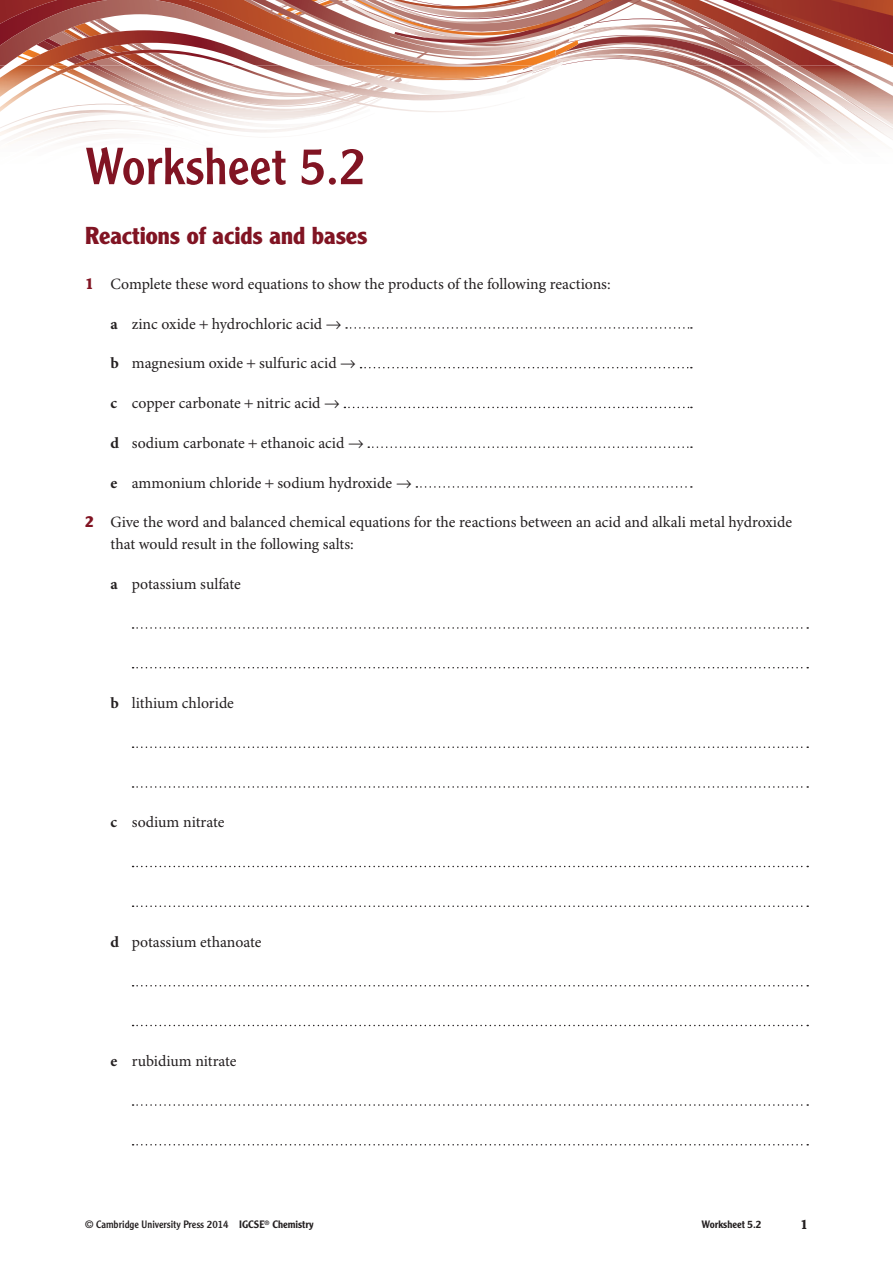
<style>
.page{position:relative;width:893px;height:1263px;background:#fff}
.page>*{position:absolute;margin:0;border:0;box-sizing:border-box;transform-origin:0 0}
.t1{font:51px "Clearface Gothic LT Std";color:#811423}
.t2{font:700 24px "Clearface Gothic LT Std";color:#811423}
.t3{font:15.75px/21.8px "Minion Pro";color:#231f20}
.t4{font:700 13.5px "Clearface Gothic LT Std";color:#231f20}
.t5{font:10.5px "Clearface Gothic LT Std";color:#231f20}
.t6{font:500 10.5px "Clearface Gothic LT Std";color:#231f20}
.s1{font-family:"Clearface Gothic LT Std";font-weight:700;color:#811423}
.s2{font-weight:700}
.s3{font-weight:500}
</style>
<div class="page">
<img style="left:700px;top:78px;width:10px;height:5px">
<img style="left:710px;top:78px;width:19px;height:15px">
<img style="left:729px;top:78px;width:25px;height:30px">
<img style="left:754px;top:78px;width:139px;height:64px">
<img style="left:850px;top:78px;width:43px;height:9px">
<svg style="left:0;top:0;width:893px;height:78px"></svg>
<img style="left:527px;top:66px;width:33px;height:15px">
<img style="left:0;top:66px;width:527px;height:56px">
<img style="left:211px;top:120px;width:17px;height:15px">
<img style="left:0;top:110px;width:211px;height:31px">
<img style="left:0;top:104px;width:171px;height:25px">
<svg style="left:346px;top:327px;width:346px;height:2px"></svg>
<svg style="left:360px;top:367px;width:332px;height:1px"></svg>
<svg style="left:344px;top:407px;width:348px;height:1px"></svg>
<svg style="left:368px;top:446px;width:324px;height:2px"></svg>
<svg style="left:416px;top:486px;width:276px;height:2px"></svg>
<svg style="left:133px;top:627px;width:675px;height:2px"></svg>
<svg style="left:133px;top:667px;width:675px;height:1px"></svg>
<svg style="left:133px;top:746px;width:675px;height:2px"></svg>
<svg style="left:133px;top:786px;width:675px;height:2px"></svg>
<svg style="left:133px;top:866px;width:675px;height:1px"></svg>
<svg style="left:133px;top:905px;width:675px;height:2px"></svg>
<svg style="left:133px;top:985px;width:675px;height:1px"></svg>
<svg style="left:133px;top:1025px;width:675px;height:1px"></svg>
<svg style="left:133px;top:1104px;width:675px;height:2px"></svg>
<svg style="left:133px;top:1144px;width:675px;height:1px"></svg>
<p class="t1" style="left:85px;top:148px;width:282px">Worksheet 5.2</p>
<p class="t2" style="left:85px;top:227px;width:284px">Reactions of acids and bases</p>
<p class="t3" style="left:85px;top:274px;width:527px"><span class="s1">1</span> Complete these word equations to show the products of the following reactions:</p>
<p class="t3" style="left:111px;top:314px;width:232px"><span class="s2">a</span> zinc oxide hydrochloric acid →</p>
<p class="t3" style="left:111px;top:354px;width:247px"><span class="s2">b</span> magnesium oxide sulfuric acid →</p>
<p class="t3" style="left:111px;top:393px;width:231px"><span class="s2">c</span> copper carbonate nitric acid →</p>
<p class="t3" style="left:111px;top:433px;width:254px"><span class="s2">d</span> sodium carbonate ethanoic acid →</p>
<p class="t3" style="left:111px;top:473px;width:303px"><span class="s2">e</span> ammonium chloride sodium hydroxide →</p>
<p class="t3" style="left:111px;top:513px;width:683px;text-indent:-26px"><span class="s1">2</span> Give the word and balanced chemical equations for the reactions between an acid and alkali metal hydroxide that would result in the following salts:</p>
<p class="t3" style="left:111px;top:574px;width:132px"><span class="s2">a</span> potassium sulfate</p>
<p class="t3" style="left:111px;top:693px;width:125px"><span class="s2">b</span> lithium chloride</p>
<p class="t3" style="left:111px;top:813px;width:115px"><span class="s2">c</span> sodium nitrate</p>
<p class="t3" style="left:111px;top:932px;width:153px"><span class="s2">d</span> potassium ethanoate</p>
<p class="t3" style="left:111px;top:1051px;width:128px"><span class="s2">e</span> rubidium nitrate</p>
<p class="t5" style="left:85px;top:1221px;width:230px">© Cambridge University Press 2014 <span class="s3">IGCSE</span><sup>®</sup> <span class="s3">Chemistry</span></p>
<p class="t6" style="left:701px;top:1221px;width:61px">Worksheet 5.2</p>
<p class="t4" style="left:800px;top:1219px;width:9px">1</p>
</div>
